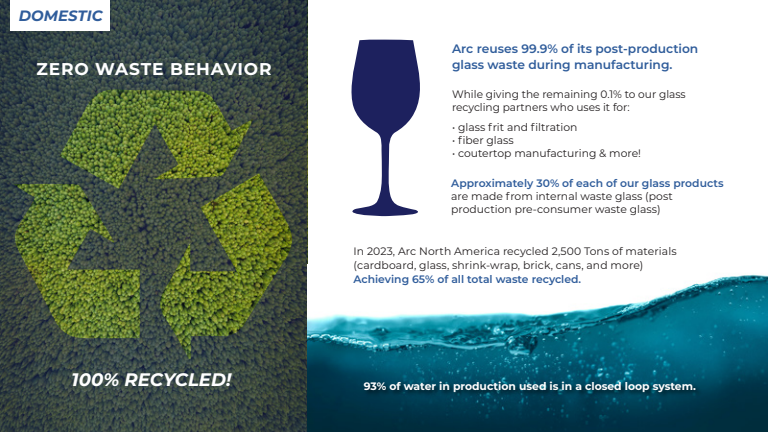
<style>
.page{position:relative;width:768px;height:432px;background:#fff}
.page>*{position:absolute;margin:0;border:0;box-sizing:border-box;transform-origin:0 0}
.t1{font:italic 700 18px "Montserrat";color:#fff}
.t2{font:700 17.2px "Montserrat";letter-spacing:.05em;color:#fff}
.t3{font:italic 700 14.8px "Montserrat";color:#305d9b}
.t4{font:600 12.4px/16px "Montserrat";color:#305d9b}
.t5{font:10.8px/12.8px "Montserrat";color:#231f20}
.t6{font:600 10.8px "Montserrat";color:#305d9b}
.t7{font:700 10.8px "Montserrat";color:#fff}
</style>
<div class="page">
<svg style="left:0;top:0;width:307px;height:432px;background:#44533b"></svg>
<div style="left:10px;top:0;width:100px;height:30px;background:#fff"></div>
<img style="left:307px;top:274px;width:461px;height:158px">
<img style="left:361px;top:378px;width:365px;height:34px">
<svg style="left:351px;top:40px;width:69px;height:176px"></svg>
<h3 class="t3" style="left:19px;top:6px;width:85px">DOMESTIC</h3>
<h2 class="t2" style="left:36px;top:57px;width:237px">ZERO WASTE BEHAVIOR</h2>
<h1 class="t1" style="left:72px;top:366px;width:161px">100% RECYCLED!</h1>
<p class="t4" style="left:452px;top:40px;width:248px">Arc reuses 99.9% of its post-production glass waste during manufacturing.</p>
<p class="t5" style="left:452px;top:87px;width:235px">While giving the remaining 0.1% to our glass recycling partners who uses it for:</p>
<p class="t5" style="left:452px;top:121px;width:127px">• glass frit and filtration</p>
<p class="t5" style="left:452px;top:133px;width:63px">• fiber glass</p>
<p class="t5" style="left:452px;top:146px;width:191px">• coutertop manufacturing &amp; more!</p>
<p class="t6" style="left:451px;top:175px;width:274px">Approximately 30% of each of our glass products</p>
<p class="t5" style="left:451px;top:189px;width:223px">are made from internal waste glass (post production pre-consumer waste glass)</p>
<p class="t5" style="left:354px;top:244px;width:325px;line-height:14px">In 2023, Arc North America recycled 2,500 Tons of materials (cardboard, glass, shrink-wrap, brick, cans, and more)</p>
<p class="t6" style="left:354px;top:272px;width:229px">Achieving 65% of all total waste recycled.</p>
<p class="t7" style="left:364px;top:379px;width:334px">93% of water in production used is in a closed loop system.</p>
</div>
